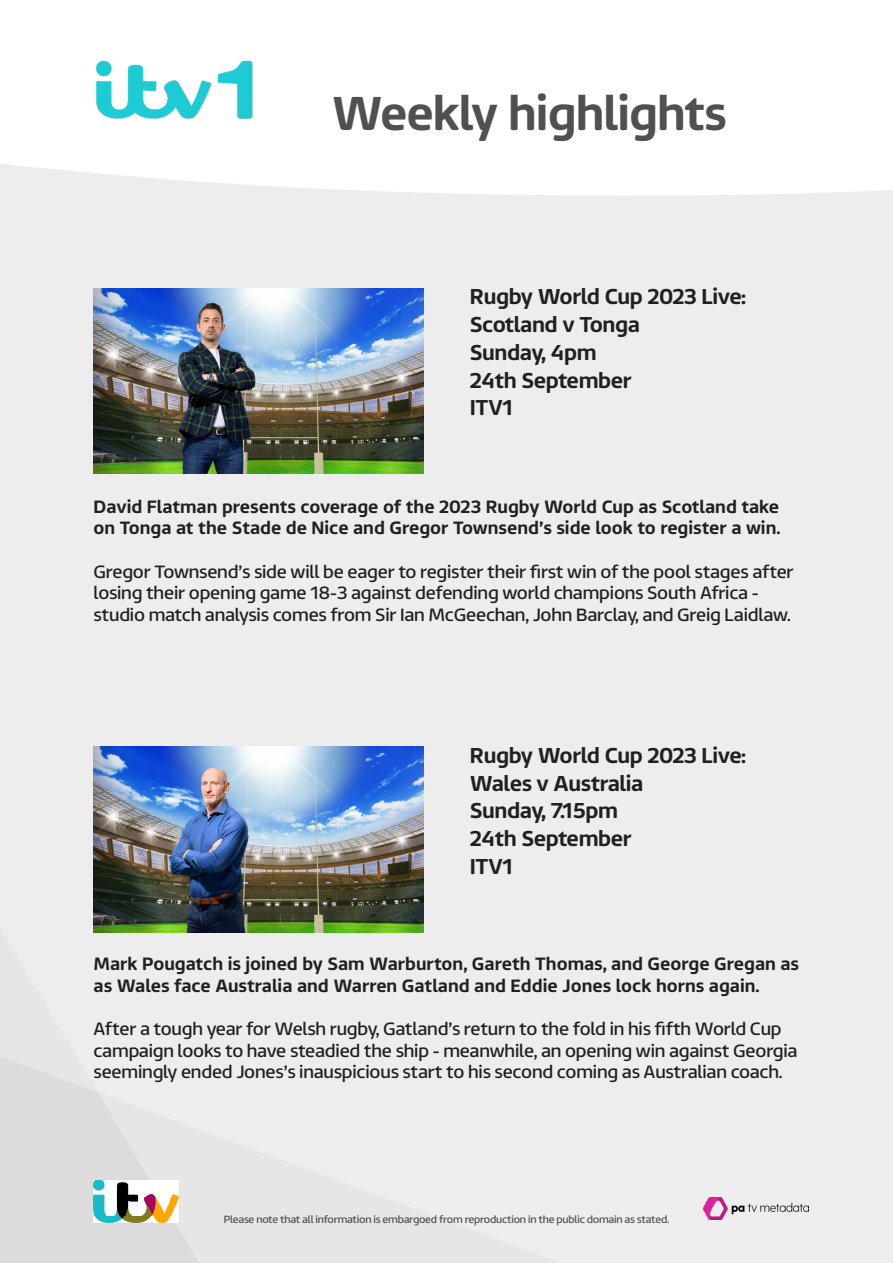
<style>
.page{position:relative;width:893px;height:1263px;background:#ededed}
.page>*{position:absolute;margin:0;border:0;box-sizing:border-box;transform-origin:0 0}
.t1{font:500 48px "ITV Reem";letter-spacing:-.02em;color:#505050}
.Programme_Heading{font:500 21.75px/27.8px "ITV Reem";letter-spacing:-.02em;color:#231f20}
.Intro_Text{font:18px/21.6px "ITV Reem";letter-spacing:-.01em;color:#231f20}
.Intro_Text-2{font:500 18px/21.6px "ITV Reem";color:#231f20}
.t2{font:10.5px "ITV Reem";letter-spacing:-.02em;color:#505050}
</style>
<div class="page">
<svg style="left:0;top:1056px;width:199px;height:207px"></svg>
<img style="left:94px;top:1180px;width:85px;height:42px">
<div style="left:0;top:0;width:893px;height:196px;background:#fff"></div>
<img style="left:94px;top:57px;width:162px;height:65px">
<img style="left:94px;top:288px;width:329px;height:185px">
<img style="left:94px;top:747px;width:329px;height:185px">
<img style="left:704px;top:1197px;width:104px;height:22px">
<h1 class="t1" style="left:332px;top:71px;width:397px">Weekly highlights</h1>
<p class="Programme_Heading" style="left:470px;top:281px;width:278px">Rugby World Cup 2023 Live:<br>Scotland v Tonga</p>
<p class="Programme_Heading" style="left:470px;top:336px;width:128px">Sunday, 4pm</p>
<p class="Programme_Heading" style="left:470px;top:364px;width:163px">24th September</p>
<p class="Programme_Heading" style="left:470px;top:392px;width:45px">ITV1</p>
<p class="Intro_Text-2" style="left:94px;top:494px;width:688px">David Flatman presents coverage of the 2023 Rugby World Cup as Scotland take on Tonga at the Stade de Nice and Gregor Townsend’s side look to register a win.</p>
<p class="Intro_Text" style="left:94px;top:558px;width:702px">Gregor Townsend’s side will be eager to register their first win of the pool stages after losing their opening game 18-3 against defending world champions South Africa - studio match analysis comes from Sir Ian McGeechan, John Barclay, and Greig Laidlaw.</p>
<p class="Programme_Heading" style="left:470px;top:739px;width:278px">Rugby World Cup 2023 Live:<br>Wales v Australia</p>
<p class="Programme_Heading" style="left:470px;top:795px;width:150px">Sunday, 7.15pm</p>
<p class="Programme_Heading" style="left:470px;top:823px;width:163px">24th September</p>
<p class="Programme_Heading" style="left:470px;top:850px;width:45px">ITV1</p>
<p class="Intro_Text-2" style="left:94px;top:951px;width:707px">Mark Pougatch is joined by Sam Warburton, Gareth Thomas, and George Gregan as as Wales face Australia and Warren Gatland and Eddie Jones lock horns again.</p>
<p class="Intro_Text" style="left:94px;top:1016px;width:705px">After a tough year for Welsh rugby, Gatland’s return to the fold in his fifth World Cup campaign looks to have steadied the ship - meanwhile, an opening win against Georgia seemingly ended Jones’s inauspicious start to his second coming as Australian coach.</p>
<p class="t2" style="left:224px;top:1210px;width:447px">Please note that all information is embargoed from reproduction in the public domain as stated.</p>
</div>
